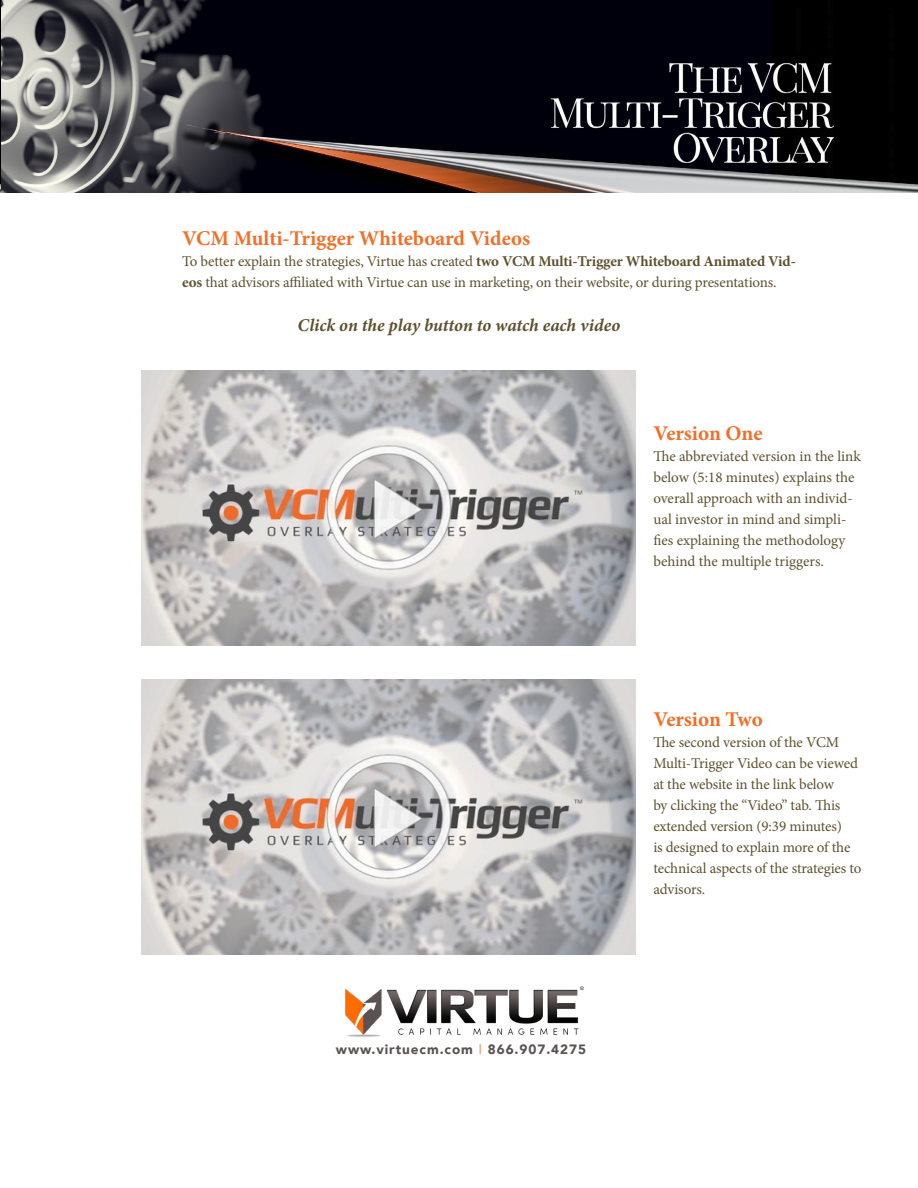
<style>
.page{position:relative;width:918px;height:1188px;background:#fff}
.page>*{position:absolute;margin:0;border:0;box-sizing:border-box;transform-origin:0 0}
.t1{font:700 21px "Minion Pro";letter-spacing:-.005em;color:#f36e27}
.t2{font:italic 700 18px "Minion Pro";letter-spacing:-.005em;color:#5e512e}
.t3{font:15px/21px "Minion Pro";letter-spacing:-.01em;color:#5e512e}
.t4{font:900 13.5px "Avenir";letter-spacing:.07em;color:#5b5353}
.s1{font-weight:700}
.s2{font-weight:400;color:#f36e27}
</style>
<div class="page">
<img style="left:0;top:0;width:2px;height:192px">
<img style="left:2px;top:0;width:916px;height:192px">
<img style="left:345px;top:986px;width:239px;height:51px">
<img style="left:141px;top:371px;width:495px;height:275px">
<img style="left:141px;top:679px;width:495px;height:275px">
<h1 class="t1" style="left:182px;top:223px;width:350px">VCM Multi-Trigger Whiteboard Videos</h1>
<p class="t3" style="left:182px;top:250px;width:615px">To better explain the strategies, Virtue has created <span class="s1">two VCM Multi-Trigger Whiteboard Animated Vid&shy;eos</span> that advisors affiliated with Virtue can use in marketing, on their website, or during presentations.</p>
<p class="t2" style="left:298px;top:313px;width:324px">Click on the play button to watch each video</p>
<h1 class="t1" style="left:653px;top:419px;width:111px">Version One</h1>
<p class="t3" style="left:653px;top:446px;width:209px">The abbreviated version in the link below (5:18 minutes) explains the overall approach with an individ&shy;ual investor in mind and simpli&shy;fies explaining the methodology behind the multiple triggers.</p>
<p class="t4" style="left:336px;top:1038px;width:252px">www.virtuecm.com <span class="s2">|</span> 866.907.4275</p>
<h1 class="t1" style="left:653px;top:704px;width:111px">Version Two</h1>
<p class="t3" style="left:653px;top:732px;width:210px">The second version of the VCM<br>Multi-Trigger Video can be viewed at the website in the link below<br>by clicking the “Video” tab. This extended version (9:39 minutes)<br>is designed to explain more of the technical aspects of the strategies to advisors.</p>
</div>
